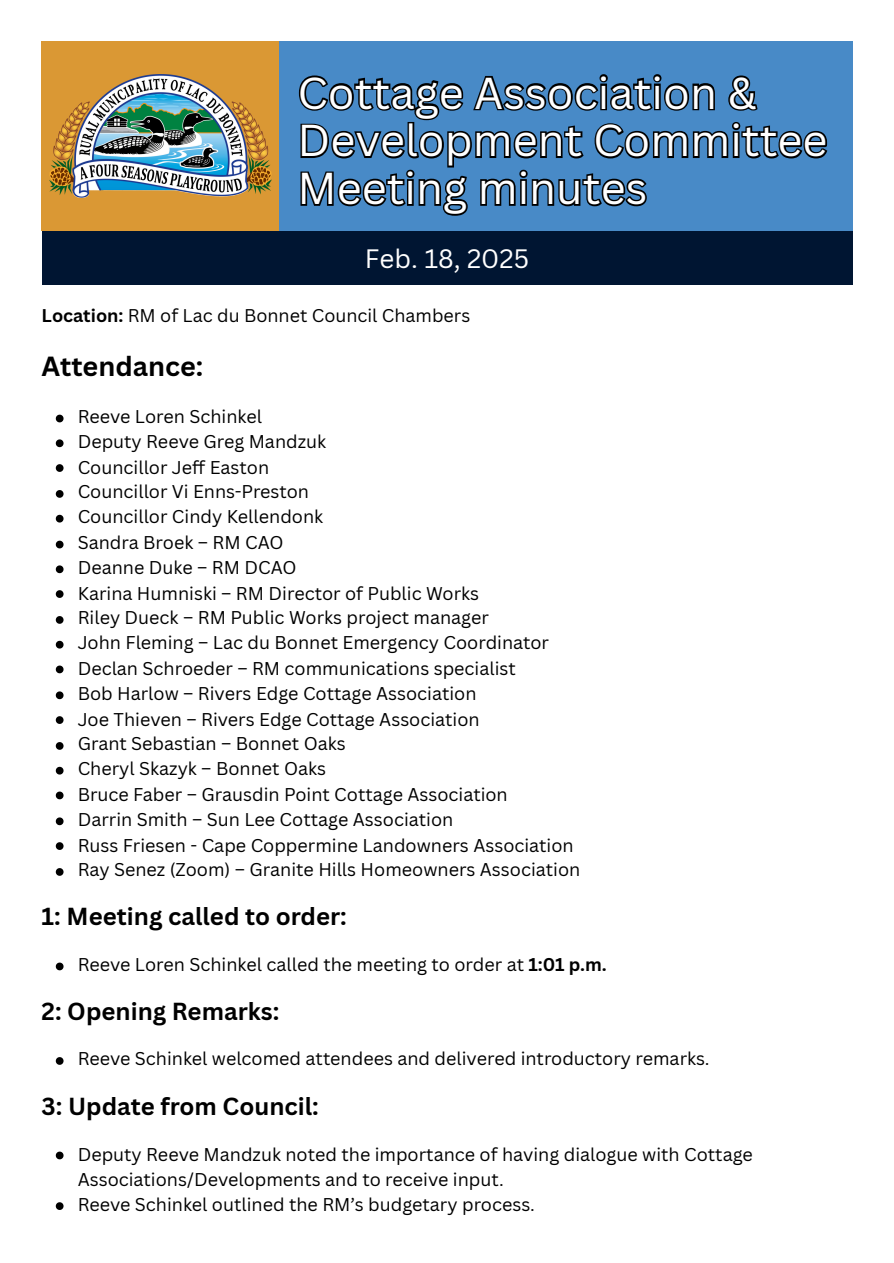
<style>
.page{position:relative;width:894px;height:1263px;background:#fff}
.page>*{position:absolute;margin:0;border:0;box-sizing:border-box;transform-origin:0 0}
.t1{font:43.5px/47.8px "Canva Sans";color:#fff}
.t2{font:700 27px "Canva Sans";color:#000}
.t3{font:25.95px "Canva Sans";color:#fff}
.t4{font:700 24px "Canva Sans";color:#000}
.t5{font:18px/24.8px "Canva Sans";color:#000}
.s1{font-weight:700}
</style>
<div class="page">
<svg style="left:56px;top:415px;width:7px;height:7px"></svg>
<svg style="left:56px;top:439px;width:7px;height:8px"></svg>
<svg style="left:56px;top:464px;width:7px;height:8px"></svg>
<svg style="left:56px;top:490px;width:7px;height:8px"></svg>
<svg style="left:56px;top:515px;width:7px;height:7px"></svg>
<svg style="left:56px;top:541px;width:7px;height:7px"></svg>
<svg style="left:56px;top:565px;width:7px;height:8px"></svg>
<svg style="left:56px;top:590px;width:7px;height:8px"></svg>
<svg style="left:56px;top:616px;width:7px;height:8px"></svg>
<svg style="left:56px;top:641px;width:7px;height:7px"></svg>
<svg style="left:56px;top:666px;width:7px;height:7px"></svg>
<svg style="left:56px;top:691px;width:7px;height:8px"></svg>
<svg style="left:56px;top:716px;width:7px;height:8px"></svg>
<svg style="left:56px;top:742px;width:7px;height:8px"></svg>
<svg style="left:56px;top:767px;width:7px;height:7px"></svg>
<svg style="left:56px;top:792px;width:7px;height:7px"></svg>
<svg style="left:56px;top:817px;width:7px;height:8px"></svg>
<svg style="left:56px;top:842px;width:7px;height:8px"></svg>
<svg style="left:56px;top:868px;width:7px;height:8px"></svg>
<svg style="left:56px;top:963px;width:7px;height:7px"></svg>
<svg style="left:56px;top:1057px;width:7px;height:8px"></svg>
<svg style="left:56px;top:1152px;width:7px;height:7px"></svg>
<svg style="left:56px;top:1202px;width:7px;height:8px"></svg>
<div style="left:42px;top:42px;width:810px;height:243px;background:#488ac7"></div>
<div style="left:42px;top:231px;width:810px;height:54px;background:#001532"></div>
<svg style="left:298px;top:74px;width:530px;height:142px"></svg>
<div style="left:42px;top:42px;width:237px;height:189px;background:#da9834"></div>
<img style="left:49px;top:74px;width:222px;height:124px">
<p class="t1" style="left:297px;top:68px;width:531px">Cottage Association &amp;<br>Development Committee<br>Meeting minutes</p>
<p class="t3" style="left:365px;top:240px;width:165px">Feb. 18, 2025</p>
<h3 class="t5" style="left:42px;top:302px;width:430px"><span class="s1">Location:</span> RM of Lac du Bonnet Council Chambers</h3>
<h1 class="t2" style="left:42px;top:347px;width:163px">Attendance:</h1>
<p class="t5" style="left:78px;top:404px;width:186px">Reeve Loren Schinkel</p>
<p class="t5" style="left:78px;top:428px;width:250px">Deputy Reeve Greg Mandzuk</p>
<p class="t5" style="left:78px;top:454px;width:193px">Councillor Jeff Easton</p>
<p class="t5" style="left:78px;top:479px;width:233px">Councillor Vi Enns-Preston</p>
<p class="t5" style="left:78px;top:504px;width:247px">Councillor Cindy Kellendonk</p>
<p class="t5" style="left:78px;top:530px;width:207px">Sandra Broek – RM CAO</p>
<p class="t5" style="left:78px;top:554px;width:220px">Deanne Duke – RM DCAO</p>
<p class="t5" style="left:78px;top:580px;width:403px">Karina Humniski – RM Director of Public Works</p>
<p class="t5" style="left:78px;top:605px;width:412px">Riley Dueck – RM Public Works project manager</p>
<p class="t5" style="left:78px;top:630px;width:472px">John Fleming – Lac du Bonnet Emergency Coordinator</p>
<p class="t5" style="left:78px;top:656px;width:439px">Declan Schroeder – RM communications specialist</p>
<p class="t5" style="left:78px;top:680px;width:400px">Bob Harlow – Rivers Edge Cottage Association</p>
<p class="t5" style="left:78px;top:706px;width:403px">Joe Thieven – Rivers Edge Cottage Association</p>
<p class="t5" style="left:78px;top:731px;width:269px">Grant Sebastian – Bonnet Oaks</p>
<p class="t5" style="left:78px;top:756px;width:250px">Cheryl Skazyk – Bonnet Oaks</p>
<p class="t5" style="left:78px;top:782px;width:431px">Bruce Faber – Grausdin Point Cottage Association</p>
<p class="t5" style="left:78px;top:806px;width:377px">Darrin Smith – Sun Lee Cottage Association</p>
<p class="t5" style="left:78px;top:832px;width:497px">Russ Friesen - Cape Coppermine Landowners Association</p>
<p class="t5" style="left:78px;top:857px;width:504px">Ray Senez (Zoom) – Granite Hills Homeowners Association</p>
<h2 class="t4" style="left:42px;top:899px;width:307px">1: Meeting called to order:</h2>
<p class="t5" style="left:78px;top:952px;width:530px">Reeve Loren Schinkel called the meeting to order at <span class="s1">1:01 p.m.</span></p>
<h2 class="t4" style="left:42px;top:995px;width:239px">2: Opening Remarks:</h2>
<p class="t5" style="left:78px;top:1046px;width:633px">Reeve Schinkel welcomed attendees and delivered introductory remarks.</p>
<h2 class="t4" style="left:42px;top:1089px;width:279px">3: Update from Council:</h2>
<p class="t5" style="left:78px;top:1142px;width:676px">Deputy Reeve Mandzuk noted the importance of having dialogue with Cottage<br>Associations/Developments and to receive input.</p>
<p class="t5" style="left:78px;top:1191px;width:458px">Reeve Schinkel outlined the RM’s budgetary process.</p>
</div>
